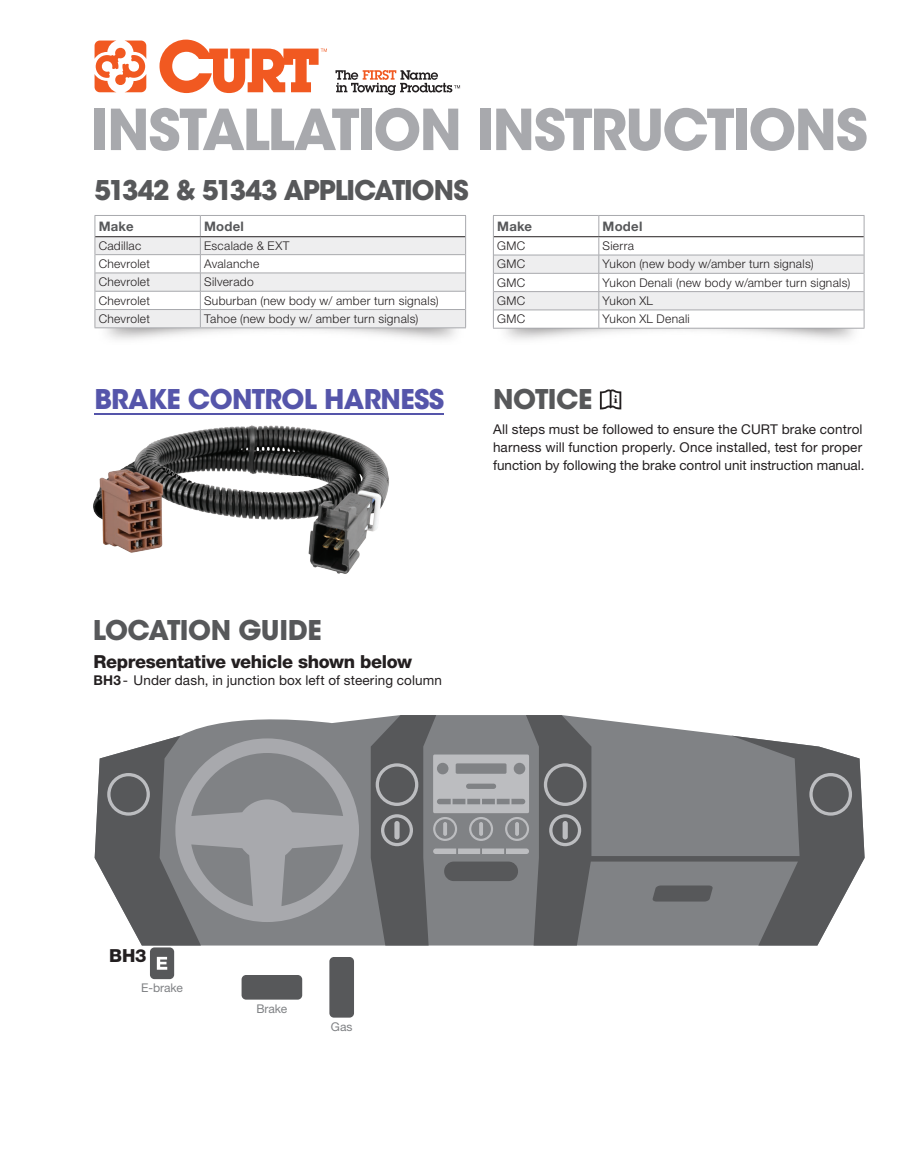
<style>
.page{position:relative;width:905px;height:1175px;background:#fff}
.page>*{position:absolute;margin:0;border:0;box-sizing:border-box;transform-origin:0 0}
.t1{font:700 55.95px "ITC Avant Garde Std";letter-spacing:-.03em;color:#a8a9ad}
.t2{font:700 27px "ITC Avant Garde Std";letter-spacing:-.035em;color:#57585a}
.t3{font:700 27px "ITC Avant Garde Std";letter-spacing:-.025em;color:#55a}
.t4{font:800 18px "Helvetica Neue LT Std";letter-spacing:-.02em;color:#231f20}
.t5{font:13.5px/18px "Helvetica Neue LT Std";letter-spacing:.005em;color:#231f20}
.t6{font:700 13.2px "Helvetica Neue LT Std";letter-spacing:.015em;color:#57585a}
.t7{font:300 12px "Helvetica Neue LT Std";letter-spacing:.025em;color:#231f20}
.t8{font:12px "Helvetica Neue LT Std";letter-spacing:-.005em;color:#808285}
.s1{font-weight:700}
</style>
<div class="page">
<img style="left:93px;top:425px;width:296px;height:149px">
<svg style="left:182px;top:718px;width:189px;height:227px;background:#919395"></svg>
<svg style="left:529px;top:715px;width:335px;height:230px;background:#818385"></svg>
<div style="left:241px;top:975px;width:61px;height:24px;background:#57585a;border-radius:5px"></div>
<div style="left:329px;top:957px;width:25px;height:60px;background:#57585a;border-radius:5px"></div>
<div style="left:150px;top:947px;width:24px;height:32px;background:#57585a;border-radius:4px"></div>
<svg style="left:157px;top:956px;width:10px;height:13px"></svg>
<svg style="left:544px;top:763px;width:42px;height:43px;background:#6d6e70"></svg>
<svg style="left:549px;top:814px;width:32px;height:32px"></svg>
<div style="left:562px;top:821px;width:5px;height:18px;background:#bcbdc0;border-radius:3px"></div>
<svg style="left:95px;top:735px;width:264px;height:210px;background:#898b8e"></svg>
<svg style="left:809px;top:773px;width:43px;height:42px;background:#6d6e70"></svg>
<svg style="left:371px;top:715px;width:158px;height:230px;background:#7c7d80"></svg>
<div style="left:394px;top:821px;width:5px;height:18px;background:#bcbdc0;border-radius:3px"></div>
<hr style="left:443px;top:822px;width:4px;height:14px;background:#bcbdc0;border-radius:2px">
<hr style="left:479px;top:822px;width:4px;height:14px;background:#bcbdc0;border-radius:2px">
<hr style="left:515px;top:822px;width:4px;height:14px;background:#bcbdc0;border-radius:2px">
<hr style="left:94px;top:413px;width:350px;height:1px;background:#55a">
<svg style="left:95px;top:41px;width:51px;height:51px"></svg>
<svg style="left:159px;top:40px;width:168px;height:53px"></svg>
<svg style="left:335px;top:70px;width:125px;height:25px"></svg>
<svg style="left:600px;top:389px;width:21px;height:20px"></svg>
<hr style="left:94px;top:215px;width:106px;height:1px;background:#a8a9ad">
<hr style="left:200px;top:215px;width:266px;height:1px;background:#a8a9ad">
<svg style="left:94px;top:216px;width:372px;height:111px"></svg>
<hr style="left:94px;top:327px;width:106px;height:1px;background:#a8a9ad">
<hr style="left:200px;top:327px;width:266px;height:1px;background:#a8a9ad">
<hr style="left:493px;top:215px;width:105px;height:1px;background:#a8a9ad">
<hr style="left:598px;top:215px;width:266px;height:1px;background:#a8a9ad">
<svg style="left:493px;top:216px;width:371px;height:112px"></svg>
<hr style="left:493px;top:328px;width:105px;height:1px;background:#a8a9ad">
<hr style="left:598px;top:328px;width:266px;height:1px;background:#a8a9ad">
<h1 class="t1" style="left:91px;top:93px;width:778px">INSTALLATION INSTRUCTIONS</h1>
<h2 class="t2" style="left:94px;top:173px;width:375px">51342 &amp; 51343 APPLICATIONS</h2>
<p class="t6" style="left:99px;top:218px;width:36px">Make</p>
<p class="t6" style="left:204px;top:218px;width:41px">Model</p>
<p class="t7" style="left:99px;top:238px;width:44px">Cadillac</p>
<p class="t7" style="left:204px;top:238px;width:87px">Escalade &amp; EXT</p>
<p class="t7" style="left:99px;top:256px;width:53px">Chevrolet</p>
<p class="t7" style="left:204px;top:256px;width:57px">Avalanche</p>
<p class="t7" style="left:99px;top:275px;width:53px">Chevrolet</p>
<p class="t7" style="left:204px;top:275px;width:51px">Silverado</p>
<p class="t7" style="left:99px;top:293px;width:53px">Chevrolet</p>
<p class="t7" style="left:204px;top:293px;width:236px">Suburban (new body w/ amber turn signals)</p>
<p class="t7" style="left:99px;top:311px;width:53px">Chevrolet</p>
<p class="t7" style="left:204px;top:311px;width:216px">Tahoe (new body w/ amber turn signals)</p>
<p class="t6" style="left:497px;top:218px;width:36px">Make</p>
<p class="t6" style="left:602px;top:218px;width:41px">Model</p>
<p class="t7" style="left:497px;top:238px;width:29px">GMC</p>
<p class="t7" style="left:602px;top:238px;width:33px">Sierra</p>
<p class="t7" style="left:497px;top:257px;width:29px">GMC</p>
<p class="t7" style="left:602px;top:257px;width:212px">Yukon (new body w/amber turn signals)</p>
<p class="t7" style="left:497px;top:275px;width:29px">GMC</p>
<p class="t7" style="left:602px;top:275px;width:249px">Yukon Denali (new body w/amber turn signals)</p>
<p class="t7" style="left:497px;top:293px;width:29px">GMC</p>
<p class="t7" style="left:602px;top:293px;width:52px">Yukon XL</p>
<p class="t7" style="left:497px;top:312px;width:29px">GMC</p>
<p class="t7" style="left:602px;top:312px;width:89px">Yukon XL Denali</p>
<h2 class="t3" style="left:94px;top:382px;width:351px">BRAKE CONTROL HARNESS</h2>
<h2 class="t2" style="left:493px;top:382px;width:101px">NOTICE</h2>
<p class="t5" style="left:493px;top:420px;width:373px">All steps must be followed to ensure the CURT brake control harness will function properly. Once installed, test for proper function by following the brake control unit instruction manual.</p>
<h2 class="t2" style="left:93px;top:612px;width:230px">LOCATION GUIDE</h2>
<h3 class="t4" style="left:93px;top:651px;width:320px">Representative vehicle shown below</h3>
<p class="t5" style="left:94px;top:671px;width:350px"><span class="s1">BH3</span>- Under dash, in junction box left of steering column</p>
<h3 class="t4" style="left:109px;top:944px;width:39px">BH3</h3>
<p class="t8" style="left:141px;top:980px;width:43px">E-brake</p>
<p class="t8" style="left:256px;top:1001px;width:32px">Brake</p>
<p class="t8" style="left:331px;top:1019px;width:23px">Gas</p>
</div>
